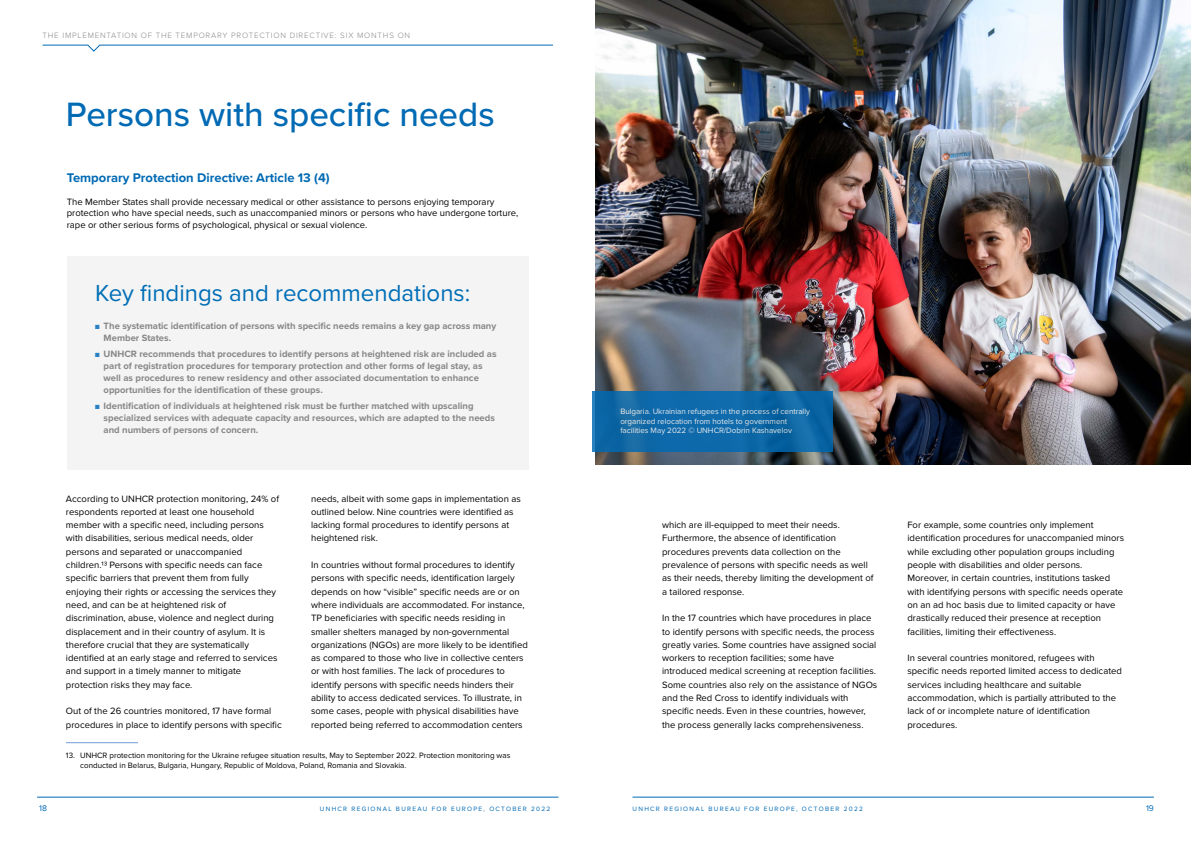
<style>
.page{position:relative;width:1191px;height:842px;background:#fff}
.page>*{position:absolute;margin:0;border:0;box-sizing:border-box;transform-origin:0 0}
.t1{font:500 35px "Proxima Nova";color:#006ab4}
.t2{font:24px "Proxima Nova";color:#006eb7}
.t3{font:700 13px "Proxima Nova";color:#006ab4}
.t4{font:9.5px/13.3px "Proxima Nova";color:#000}
.t5{font:700 9.5px/12px "Proxima Nova";color:#878787}
.t6{font:8.5px "Proxima Nova";color:#006ab4}
.t7{font:8px/9.6px "Proxima Nova";color:#000}
.t8{font:8px/9.6px "Proxima Nova";color:#fff}
.t9{font:300 8px "Proxima Nova";letter-spacing:.1em;color:#878787}
.t10{font:6.5px "Proxima Nova";letter-spacing:.2em;color:#006ab4}
.s1{color:#2a82c5}
</style>
<div class="page">
<hr style="left:632px;top:797px;width:521px;height:1px;background:#006ab4">
<hr style="left:37px;top:797px;width:521px;height:1px;background:#006ab4">
<svg style="left:42px;top:44px;width:511px;height:8px"></svg>
<div style="left:67px;top:256px;width:461px;height:214px;background:#f4f4f4"></div>
<hr style="left:66px;top:742px;width:72px;height:1px;background:#719ed4">
<img style="left:595px;top:0;width:596px;height:465px">
<div style="left:592px;top:392px;width:240px;height:60px;background:linear-gradient(to right,#126baa,#0b66a5)"></div>
<p class="t9" style="left:43px;top:29px;width:369px">THE IMPLEMENTATION OF THE TEMPORARY PROTECTION DIRECTIVE: SIX MONTHS ON</p>
<h1 class="t1" style="left:66px;top:88px;width:430px">Persons with specific needs</h1>
<h3 class="t3" style="left:67px;top:168px;width:264px">Temporary Protection Directive: Article 13 (4)</h3>
<p class="t4" style="left:67px;top:195px;width:453px;line-height:11.7px">The Member States shall provide necessary medical or other assistance to persons enjoying temporary protection who have special needs, such as unaccompanied minors or persons who have undergone torture, rape or other serious forms of psychological, physical or sexual violence.</p>
<h2 class="t2" style="left:95px;top:275px;width:377px">Key findings and recommendations:</h2>
<p class="t5" style="left:104px;top:319px;width:394px;text-indent:-9px"><span class="s1">■</span> The systematic identification of persons with specific needs remains a key gap across many<br>Member States.</p>
<p class="t5" style="left:104px;top:347px;width:394px;text-indent:-9px"><span class="s1">■</span> UNHCR recommends that procedures to identify persons at heightened risk are included as part of registration procedures for temporary protection and other forms of legal stay, as well as procedures to renew residency and other associated documentation to enhance opportunities for the identification of these groups.</p>
<p class="t5" style="left:104px;top:400px;width:393px;text-indent:-9px"><span class="s1">■</span> Identification of individuals at heightened risk must be further matched with upscaling specialized services with adequate capacity and resources, which are adapted to the needs and numbers of persons of concern.</p>
<p class="t4" style="left:66px;top:491px;width:215px">According to UNHCR protection monitoring, 24% of respondents reported at least one household member with a specific need, including persons with disabilities, serious medical needs, older persons and separated or unaccompanied children.13 Persons with specific needs can face specific barriers that prevent them from fully enjoying their rights or accessing the services they need, and can be at heightened risk of discrimination, abuse, violence and neglect during displacement and in their country of asylum. It is therefore crucial that they are systematically identified at an early stage and referred to services and support in a timely manner to mitigate protection risks they may face.</p>
<p class="t4" style="left:66px;top:704px;width:217px">Out of the 26 countries monitored, 17 have formal procedures in place to identify persons with specific</p>
<p class="t7" style="left:80px;top:750px;width:432px;text-indent:-14px">13. UNHCR protection monitoring for the Ukraine refugee situation results, May to September 2022. Protection monitoring was conducted in Belarus, Bulgaria, Hungary, Republic of Moldova, Poland, Romania and Slovakia.</p>
<p class="t4" style="left:311px;top:491px;width:211px">needs, albeit with some gaps in implementation as outlined below. Nine countries were identified as lacking formal procedures to identify persons at heightened risk.</p>
<p class="t4" style="left:311px;top:558px;width:218px">In countries without formal procedures to identify persons with specific needs, identification largely depends on how “visible” specific needs are or on where individuals are accommodated. For instance, TP beneficiaries with specific needs residing in smaller shelters managed by non-governmental organizations (NGOs) are more likely to be identified as compared to those who live in collective centers or with host families. The lack of procedures to identify persons with specific needs hinders their ability to access dedicated services. To illustrate, in some cases, people with physical disabilities have reported being referred to accommodation centers</p>
<p class="t8" style="left:620px;top:406px;width:191px">Bulgaria. Ukrainian refugees in the process of centrally organized relocation from hotels to government facilities May 2022 © UNHCR/Dobrin Kashavelov</p>
<p class="t4" style="left:662px;top:518px;width:213px">which are ill-equipped to meet their needs.<br>Furthermore, the absence of identification procedures prevents data collection on the prevalence of persons with specific needs as well as their needs, thereby limiting the development of a tailored response.</p>
<p class="t4" style="left:662px;top:611px;width:217px">In the 17 countries which have procedures in place to identify persons with specific needs, the process greatly varies. Some countries have assigned social workers to reception facilities; some have introduced medical screening at reception facilities.<br>Some countries also rely on the assistance of NGOs and the Red Cross to identify individuals with specific needs. Even in these countries, however, the process generally lacks comprehensiveness.</p>
<p class="t4" style="left:907px;top:518px;width:218px">For example, some countries only implement identification procedures for unaccompanied minors while excluding other population groups including people with disabilities and older persons.<br>Moreover, in certain countries, institutions tasked with identifying persons with specific needs operate on an ad hoc basis due to limited capacity or have drastically reduced their presence at reception facilities, limiting their effectiveness.</p>
<p class="t4" style="left:907px;top:651px;width:216px">In several countries monitored, refugees with specific needs reported limited access to dedicated services including healthcare and suitable accommodation, which is partially attributed to the lack of or incomplete nature of identification procedures.</p>
<p class="t6" style="left:39px;top:801px;width:9px">18</p>
<p class="t10" style="left:320px;top:803px;width:232px">UNHCR REGIONAL BUREAU FOR EUROPE, OCTOBER 2022</p>
<p class="t10" style="left:632px;top:804px;width:232px">UNHCR REGIONAL BUREAU FOR EUROPE, OCTOBER 2022</p>
<p class="t6" style="left:1146px;top:802px;width:9px">19</p>
</div>
